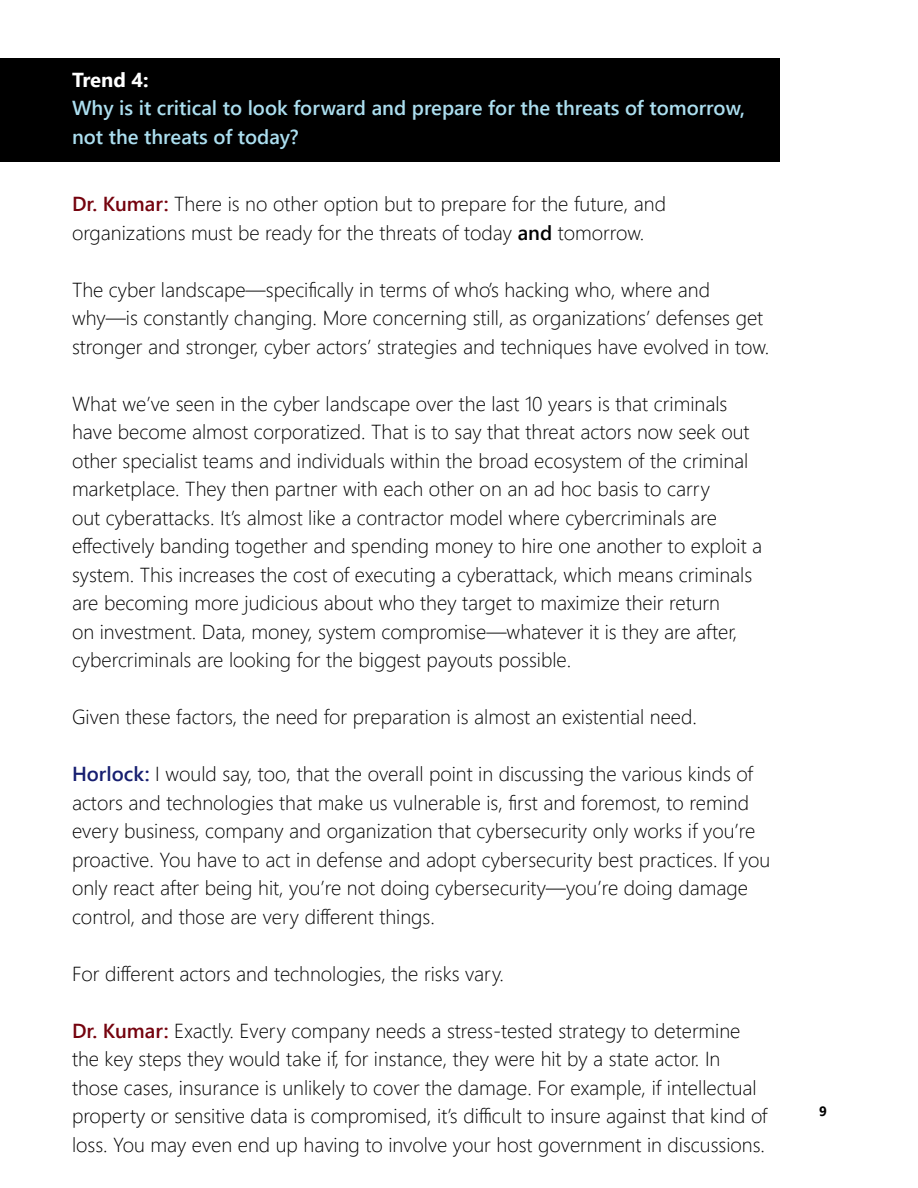
<style>
.page{position:relative;width:918px;height:1188px;background:#fff}
.page>*{position:absolute;margin:0;border:0;box-sizing:border-box;transform-origin:0 0}
.t1{font:300 20.25px/28.5px "Segoe UI";color:#000}
.TrendLabel{font:600 20.25px/28.5px "Segoe UI";color:#acdff0}
.t2{font:700 13.5px "Segoe UI";color:#000}
.s1{font-weight:700;color:#fff}
.s2{font-weight:600;color:#75030e}
.s3{font-weight:600}
.s4{font-weight:600;color:#161e70}
</style>
<div class="page">
<div style="left:0;top:58px;width:780px;height:104px;background:#000"></div>
<p class="TrendLabel" style="left:72px;top:64px;width:675px"><span class="s1">Trend 4:<br></span>Why is it critical to look forward and prepare for the threats of tomorrow, not the threats of today?</p>
<p class="t1" style="left:72px;top:188px;width:596px"><span class="s2">Dr. Kumar:</span> There is no other option but to prepare for the future, and organizations must be ready for the threats of today <span class="s3">and</span> tomorrow.</p>
<p class="t1" style="left:72px;top:273px;width:699px">The cyber landscape—specifically in terms of who’s hacking who, where and why—is constantly changing. More concerning still, as organizations’ defenses get stronger and stronger, cyber actors’ strategies and techniques have evolved in tow.</p>
<p class="t1" style="left:72px;top:387px;width:692px">What we’ve seen in the cyber landscape over the last 10 years is that criminals have become almost corporatized. That is to say that threat actors now seek out other specialist teams and individuals within the broad ecosystem of the criminal marketplace. They then partner with each other on an ad hoc basis to carry<br>out cyberattacks. It’s almost like a contractor model where cybercriminals are effectively banding together and spending money to hire one another to exploit a system. This increases the cost of executing a cyberattack, which means criminals are becoming more judicious about who they target to maximize their return<br>on investment. Data, money, system compromise—whatever it is they are after, cybercriminals are looking for the biggest payouts possible.</p>
<p class="t1" style="left:72px;top:701px;width:627px">Given these factors, the need for preparation is almost an existential need.</p>
<p class="t1" style="left:72px;top:758px;width:700px"><span class="s4">Horlock:</span> I would say, too, that the overall point in discussing the various kinds of actors and technologies that make us vulnerable is, first and foremost, to remind every business, company and organization that cybersecurity only works if you’re proactive. You have to act in defense and adopt cybersecurity best practices. If you only react after being hit, you’re not doing cybersecurity—you’re doing damage control, and those are very different things.</p>
<p class="t1" style="left:72px;top:957px;width:434px">For different actors and technologies, the risks vary.</p>
<p class="t1" style="left:72px;top:1014px;width:697px"><span class="s2">Dr. Kumar:</span> Exactly. Every company needs a stress-tested strategy to determine the key steps they would take if, for instance, they were hit by a state actor. In those cases, insurance is unlikely to cover the damage. For example, if intellectual property or sensitive data is compromised, it’s difficult to insure against that kind of loss. You may even end up having to involve your host government in discussions.</p>
<p class="t2" style="left:819px;top:1098px;width:9px">9</p>
</div>
